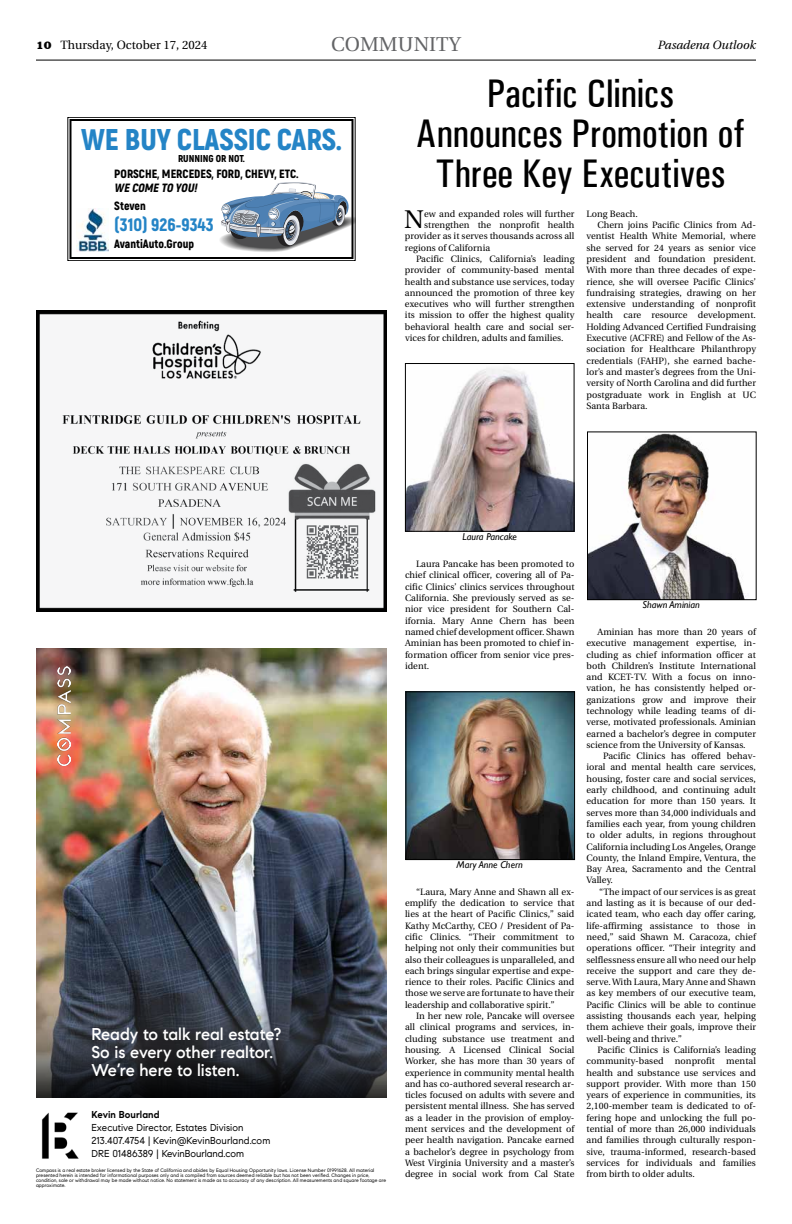
<style>
.page{position:relative;width:792px;height:1224px;background:#fff}
.page>*{position:absolute;margin:0;border:0;box-sizing:border-box;transform-origin:0 0}
.t1{font:500 40px/40px "Univers Condensed";letter-spacing:-.005em;color:#000;text-align:center}
.t2{font:900 30px "Akrobat";color:#2484c6}
.t3{font:25.5px "Utopia";color:#000}
.t4{font:20px "Utopia";color:#636466}
.t5{font:900 18px "Akrobat";color:#2484c6}
.t6{font:500 17px/18px "Compass Sans";color:#fff}
.t7{font:900 12px "Akrobat";color:#000}
.t8{font:12px "Utopia";color:#000}
.t9{font:italic 12px "Utopia";color:#000}
.t10{font:italic 900 12px "Akrobat";color:#000}
.t11{font:10px/13px "Compass Sans";color:#000}
.t12{font:italic 10px "Gill Sans";color:#000}
.t13{font:700 10px "Compass Sans";letter-spacing:.01em;color:#000}
.t14{font:900 10px "Akrobat";color:#000}
.t15{font:9.2px/11.3px "Utopia";letter-spacing:.005em;color:#000;text-align:justify}
.t16{font:5px/5px "Compass Sans";letter-spacing:.015em;color:#000}
.s1{font-family:"Clarendon BT";font-weight:900}
</style>
<div class="page">
<hr style="left:36px;top:60px;width:720px;height:1px;background:#000">
<img style="left:36px;top:648px;width:351px;height:299px">
<img style="left:41px;top:1112px;width:38px;height:47px">
<img style="left:36px;top:947px;width:351px;height:151px">
<img style="left:57px;top:666px;width:13px;height:99px">
<img style="left:36px;top:310px;width:351px;height:302px">
<svg style="left:68px;top:117px;width:288px;height:144px"></svg>
<div style="left:70px;top:119px;width:284px;height:140px;border:2px solid #000"></div>
<img style="left:407px;top:368px;width:165px;height:162px">
<div style="left:405px;top:363px;width:169px;height:169px;border:1px solid #000"></div>
<img style="left:407px;top:693px;width:166px;height:165px">
<div style="left:405px;top:691px;width:170px;height:169px;border:1px solid #000"></div>
<img style="left:589px;top:434px;width:157px;height:164px">
<div style="left:587px;top:432px;width:170px;height:168px;border:1px solid #000"></div>
<h3 class="t8" style="left:36px;top:38px;width:173px"><span class="s1">10</span> Thursday, October 17, 2024</h3>
<h3 class="t4" style="left:331px;top:33px;width:131px">COMMUNITY</h3>
<h3 class="t9" style="left:658px;top:38px;width:100px">Pasadena Outlook</h3>
<h2 class="t2" style="left:81px;top:120px;width:262px">WE BUY CLASSIC CARS.</h2>
<p class="t14" style="left:178px;top:152px;width:68px">RUNNING OR NOT.</p>
<h3 class="t7" style="left:114px;top:166px;width:186px">PORSCHE, MERCEDES, FORD, CHEVY, ETC.</h3>
<h3 class="t10" style="left:114px;top:180px;width:87px">WE COME TO YOU!</h3>
<h3 class="t7" style="left:114px;top:198px;width:33px">Steven</h3>
<h3 class="t5" style="left:114px;top:213px;width:101px">(310) 926-9343</h3>
<h3 class="t7" style="left:114px;top:236px;width:81px">AvantiAuto.Group</h3>
<h1 class="t1" style="left:416px;top:73px;width:331px">Pacific Clinics<br>Announces Promotion of<br>Three Key Executives</h1>
<h3 class="t3" style="left:404px;top:205px;width:21px">N</h3>
<p class="t15" style="left:424px;top:208px;width:152px">ew and expanded roles will further</p>
<p class="t15" style="left:424px;top:220px;width:152px">strengthen the nonprofit health</p>
<p class="t15" style="left:405px;top:231px;width:171px">provider as it serves thousands across all</p>
<p class="t15" style="left:405px;top:242px;width:87px">regions of California</p>
<p class="t15" style="left:416px;top:253px;width:160px">Pacific Clinics, California’s leading</p>
<p class="t15" style="left:405px;top:265px;width:171px">provider of community-based mental</p>
<p class="t15" style="left:405px;top:276px;width:171px">health and substance use services, today</p>
<p class="t15" style="left:405px;top:287px;width:171px">announced the promotion of three key</p>
<p class="t15" style="left:405px;top:299px;width:171px">executives who will further strengthen</p>
<p class="t15" style="left:405px;top:310px;width:171px">its mission to offer the highest quality</p>
<p class="t15" style="left:405px;top:321px;width:171px">behavioral health care and social ser-</p>
<p class="t15" style="left:405px;top:333px;width:160px">vices for children, adults and families.</p>
<p class="t15" style="left:586px;top:208px;width:53px">Long Beach.</p>
<p class="t15" style="left:598px;top:219px;width:160px">Chern joins Pacific Clinics from Ad-</p>
<p class="t15" style="left:586px;top:231px;width:171px">ventist Health White Memorial, where</p>
<p class="t15" style="left:586px;top:242px;width:171px">she served for 24 years as senior vice</p>
<p class="t15" style="left:586px;top:253px;width:171px">president and foundation president.</p>
<p class="t15" style="left:586px;top:265px;width:171px">With more than three decades of expe-</p>
<p class="t15" style="left:586px;top:276px;width:171px">rience, she will oversee Pacific Clinics’</p>
<p class="t15" style="left:586px;top:287px;width:171px">fundraising strategies, drawing on her</p>
<p class="t15" style="left:586px;top:299px;width:171px">extensive understanding of nonprofit</p>
<p class="t15" style="left:586px;top:310px;width:171px">health care resource development.</p>
<p class="t15" style="left:586px;top:321px;width:171px">Holding Advanced Certified Fundraising</p>
<p class="t15" style="left:586px;top:332px;width:171px">Executive (ACFRE) and Fellow of the As-</p>
<p class="t15" style="left:586px;top:344px;width:171px">sociation for Healthcare Philanthropy</p>
<p class="t15" style="left:586px;top:355px;width:171px">credentials (FAHP), she earned bache-</p>
<p class="t15" style="left:586px;top:366px;width:171px">lor’s and master’s degrees from the Uni-</p>
<p class="t15" style="left:586px;top:378px;width:171px">versity of North Carolina and did further</p>
<p class="t15" style="left:586px;top:389px;width:171px">postgraduate work in English at UC</p>
<p class="t15" style="left:586px;top:400px;width:63px">Santa Barbara.</p>
<h3 class="t6" style="left:91px;top:1025px;width:191px">Ready to talk real estate?<br>So is every other realtor.<br>We’re here to listen.</h3>
<p class="t13" style="left:91px;top:1109px;width:70px">Kevin Bourland</p>
<p class="t11" style="left:91px;top:1121px;width:180px">Executive Director, Estates Division<br>213.407.4754 | Kevin@KevinBourland.com<br>DRE 01486389 | KevinBourland.com</p>
<p class="t16" style="left:36px;top:1167px;width:352px">Compass is a real estate broker licensed by the State of California and abides by Equal Housing Opportunity laws. License Number 01991628. All material presented herein is intended for informational purposes only and is compiled from sources deemed reliable but has not been verified. Changes in price, condition, sale or withdrawal may be made without notice. No statement is made as to accuracy of any description. All measurements and square footage are approximate.</p>
<p class="t12" style="left:463px;top:530px;width:56px">Laura Pancake</p>
<p class="t15" style="left:405px;top:559px;width:171px;text-indent:11px">Laura Pancake has been promoted to chief clinical officer, covering all of Pa&shy;cific Clinics’ clinics services throughout California. She previously served as se&shy;nior vice president for Southern Cal&shy;ifornia. Mary Anne Chern has been named chief development officer. Shawn Aminian has been promoted to chief in&shy;formation officer from senior vice pres&shy;ident.</p>
<p class="t12" style="left:457px;top:859px;width:68px">Mary Anne Chern</p>
<p class="t15" style="left:405px;top:886px;width:171px;text-indent:11px">“Laura, Mary Anne and Shawn all ex&shy;emplify the dedication to service that lies at the heart of Pacific Clinics,” said Kathy McCarthy, CEO / President of Pa&shy;cific Clinics. “Their commitment to helping not only their communities but also their colleagues is unparalleled, and each brings singular expertise and expe&shy;rience to their roles. Pacific Clinics and those we serve are fortunate to have their leadership and collaborative spirit.”</p>
<p class="t15" style="left:405px;top:1010px;width:171px;text-indent:11px">In her new role, Pancake will oversee all clinical programs and services, in&shy;cluding substance use treatment and housing. A Licensed Clinical Social Worker, she has more than 30 years of experience in community mental health and has co-authored several research ar&shy;ticles focused on adults with severe and persistent mental illness. She has served as a leader in the provision of employ&shy;ment services and the development of peer health navigation. Pancake earned a bachelor’s degree in psychology from West Virginia University and a master’s degree in social work from Cal State</p>
<p class="t12" style="left:643px;top:599px;width:59px">Shawn Aminian</p>
<p class="t15" style="left:586px;top:626px;width:171px;text-indent:11px">Aminian has more than 20 years of executive management expertise, in&shy;cluding as chief information officer at both Children’s Institute International and KCET-TV. With a focus on inno&shy;vation, he has consistently helped or&shy;ganizations grow and improve their technology while leading teams of di&shy;verse, motivated professionals. Aminian earned a bachelor’s degree in computer science from the University of Kansas.</p>
<p class="t15" style="left:586px;top:751px;width:171px;text-indent:17px">Pacific Clinics has offered behav&shy;ioral and mental health care services, housing, foster care and social services, early childhood, and continuing adult education for more than 150 years. It serves more than 34,000 individuals and families each year, from young children to older adults, in regions throughout California including Los Angeles, Orange County, the Inland Empire, Ventura, the Bay Area, Sacramento and the Central Valley.</p>
<p class="t15" style="left:586px;top:886px;width:171px;text-indent:13px">“The impact of our services is as great and lasting as it is because of our ded&shy;icated team, who each day offer caring, life-affirming assistance to those in need,” said Shawn M. Caracoza, chief operations officer. “Their integrity and selflessness ensure all who need our help receive the support and care they de&shy;serve. With Laura, Mary Anne and Shawn as key members of our executive team, Pacific Clinics will be able to continue assisting thousands each year, helping them achieve their goals, improve their well-being and thrive.”</p>
<p class="t15" style="left:586px;top:1044px;width:171px;text-indent:11px">Pacific Clinics is California’s leading community-based nonprofit mental health and substance use services and support provider. With more than 150 years of experience in communities, its 2,100-member team is dedicated to of&shy;fering hope and unlocking the full po&shy;tential of more than 26,000 individuals and families through culturally respon&shy;sive, trauma-informed, research-based services for individuals and families from birth to older adults.</p>
</div>
